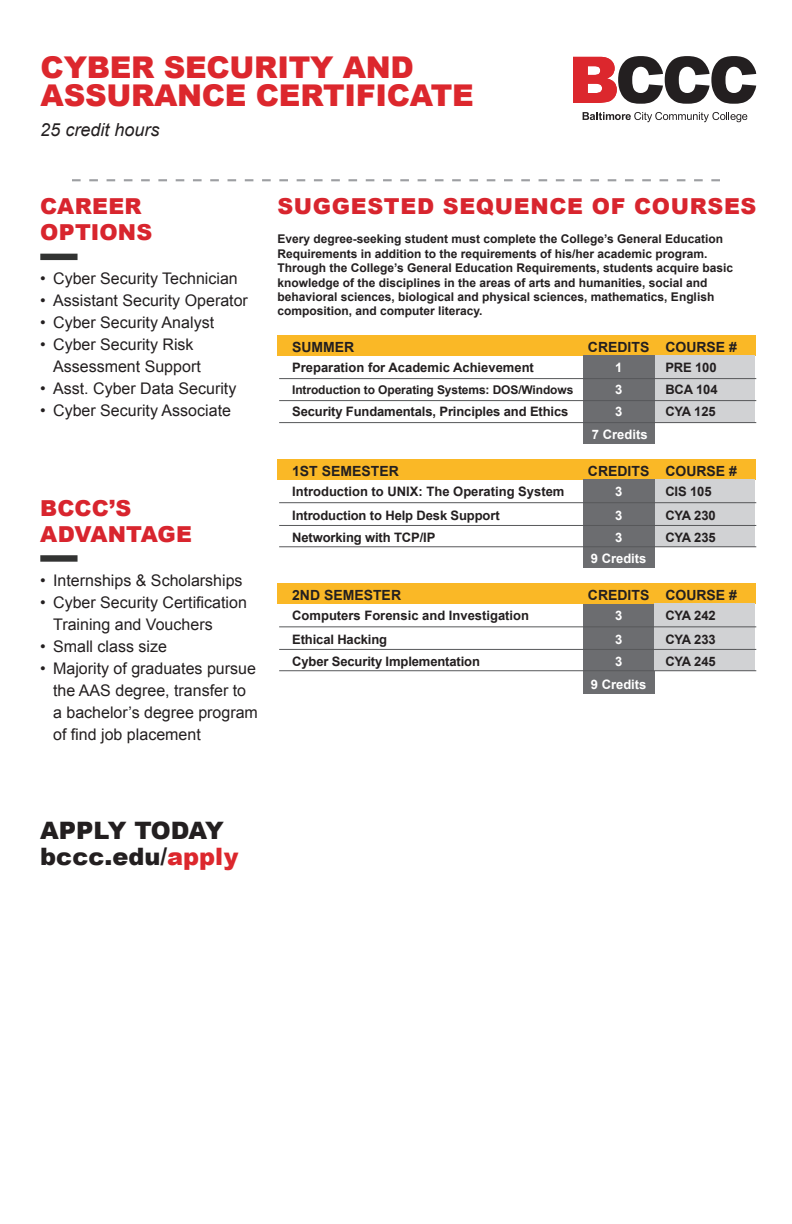
<style>
.page{position:relative;width:792px;height:1224px;background:#fff}
.page>*{position:absolute;margin:0;border:0;box-sizing:border-box;transform-origin:0 0}
.t1{font:900 30px/28px "Arial";letter-spacing:-.01em;color:#dc272d}
.t2{font:900 24px "Arial";color:#231f20}
.t3{font:900 22px "Arial";letter-spacing:.025em;color:#d8252e}
.t4{font:900 22px "Arial";letter-spacing:-.01em;color:#d8252e}
.text{font:italic 18px "Arial";color:#231f20}
.t5{font:16px/22px "Arial";color:#231f20}
.Small_heading_white{font:700 14px "Arial";color:#231f20}
.t6{font:700 13px "Arial";letter-spacing:-.01em;color:#231f20}
.Main_text_black{font:700 13px "Arial";color:#fff}
.t7{font:700 12px/14.4px "Arial";color:#231f20}
.s1{color:#dc272d}
</style>
<div class="page">
<svg style="left:72px;top:179px;width:648px;height:2px"></svg>
<div style="left:40px;top:254px;width:38px;height:6px;background:#323332"></div>
<div style="left:40px;top:555px;width:38px;height:7px;background:#323332"></div>
<svg style="left:583px;top:112px;width:164px;height:10px"></svg>
<svg style="left:573px;top:56px;width:183px;height:48px"></svg>
<div style="left:583px;top:604px;width:72px;height:90px;background:#6c6d70"></div>
<div style="left:277px;top:583px;width:479px;height:21px;background:#fab826"></div>
<div style="left:655px;top:604px;width:100px;height:67px;background:#d1d2d4"></div>
<hr style="left:279px;top:626px;width:477px;height:1px;background:#57585a">
<hr style="left:279px;top:649px;width:477px;height:1px;background:#57585a">
<hr style="left:279px;top:670px;width:477px;height:1px;background:#57585a">
<div style="left:277px;top:459px;width:479px;height:20px;background:#fab826"></div>
<div style="left:655px;top:479px;width:100px;height:68px;background:#d1d2d4"></div>
<div style="left:583px;top:479px;width:72px;height:89px;background:#6c6d70"></div>
<hr style="left:279px;top:502px;width:477px;height:1px;background:#57585a">
<hr style="left:279px;top:525px;width:477px;height:1px;background:#57585a">
<hr style="left:279px;top:546px;width:477px;height:1px;background:#57585a">
<div style="left:277px;top:335px;width:479px;height:20px;background:#fab826"></div>
<div style="left:655px;top:355px;width:100px;height:68px;background:#d1d2d4"></div>
<div style="left:583px;top:355px;width:72px;height:89px;background:#6c6d70"></div>
<hr style="left:279px;top:378px;width:477px;height:1px;background:#57585a">
<hr style="left:279px;top:400px;width:477px;height:1px;background:#57585a">
<hr style="left:279px;top:422px;width:477px;height:1px;background:#57585a">
<p class="t1" style="left:41px;top:53px;width:435px">CYBER SECURITY AND<br>ASSURANCE CERTIFICATE</p>
<p class="text" style="left:40px;top:118px;width:121px">25 credit hours</p>
<p class="t3" style="left:40px;top:190px;width:103px">CAREER</p>
<p class="t3" style="left:40px;top:216px;width:114px">OPTIONS</p>
<p class="t5" style="left:40px;top:268px;width:199px">• Cyber Security Technician</p>
<p class="t5" style="left:40px;top:290px;width:209px">• Assistant Security Operator</p>
<p class="t5" style="left:40px;top:312px;width:175px">• Cyber Security Analyst</p>
<p class="t5" style="left:53px;top:334px;width:149px;text-indent:-13px">• Cyber Security Risk<br>Assessment Support</p>
<p class="t5" style="left:40px;top:378px;width:198px">• Asst. Cyber Data Security</p>
<p class="t5" style="left:40px;top:400px;width:192px">• Cyber Security Associate</p>
<p class="t3" style="left:40px;top:492px;width:93px">BCCC’S</p>
<p class="t4" style="left:40px;top:518px;width:153px">ADVANTAGE</p>
<p class="t5" style="left:40px;top:570px;width:204px">• Internships &amp; Scholarships</p>
<p class="t5" style="left:53px;top:592px;width:195px;text-indent:-13px">• Cyber Security Certification<br>Training and Vouchers</p>
<p class="t5" style="left:40px;top:636px;width:128px">• Small class size</p>
<p class="t5" style="left:53px;top:658px;width:206px;text-indent:-13px">• Majority of graduates pursue the AAS degree, transfer to a bachelor’s degree program of find job placement</p>
<p class="t3" style="left:277px;top:190px;width:481px">SUGGESTED SEQUENCE OF COURSES</p>
<p class="t7" style="left:277px;top:232px;width:457px">Every degree-seeking student must complete the College’s General Education Requirements in addition to the requirements of his/her academic program.<br>Through the College’s General Education Requirements, students acquire basic knowledge of the disciplines in the areas of arts and humanities, social and behavioral sciences, biological and physical sciences, mathematics, English composition, and computer literacy.</p>
<p class="Small_heading_white" style="left:292px;top:338px;width:64px">SUMMER</p>
<p class="t6" style="left:292px;top:359px;width:243px">Preparation for Academic Achievement</p>
<p class="Small_heading_white" style="left:588px;top:338px;width:63px">CREDITS</p>
<p class="Main_text_black" style="left:615px;top:359px;width:9px">1</p>
<p class="Small_heading_white" style="left:665px;top:338px;width:73px">COURSE #</p>
<p class="t6" style="left:665px;top:359px;width:53px">PRE 100</p>
<p class="t7" style="left:292px;top:383px;width:283px">Introduction to Operating Systems: DOS/Windows</p>
<p class="Main_text_black" style="left:615px;top:381px;width:9px">3</p>
<p class="t6" style="left:665px;top:381px;width:54px">BCA 104</p>
<p class="t6" style="left:292px;top:403px;width:278px">Security Fundamentals, Principles and Ethics</p>
<p class="Main_text_black" style="left:615px;top:403px;width:9px">3</p>
<p class="t6" style="left:665px;top:403px;width:52px">CYA 125</p>
<p class="Main_text_black" style="left:592px;top:425px;width:57px">7 Credits</p>
<p class="Small_heading_white" style="left:292px;top:462px;width:108px">1ST SEMESTER</p>
<p class="t6" style="left:292px;top:483px;width:274px">Introduction to UNIX: The Operating System</p>
<p class="t6" style="left:292px;top:507px;width:209px">Introduction to Help Desk Support</p>
<p class="t6" style="left:292px;top:529px;width:145px">Networking with TCP/IP</p>
<p class="Small_heading_white" style="left:292px;top:586px;width:110px">2ND SEMESTER</p>
<p class="t6" style="left:292px;top:607px;width:238px">Computers Forensic and Investigation</p>
<p class="t6" style="left:292px;top:631px;width:96px">Ethical Hacking</p>
<p class="t6" style="left:292px;top:653px;width:189px">Cyber Security Implementation</p>
<p class="Small_heading_white" style="left:588px;top:462px;width:63px">CREDITS</p>
<p class="Main_text_black" style="left:615px;top:483px;width:9px">3</p>
<p class="Main_text_black" style="left:615px;top:507px;width:9px">3</p>
<p class="Main_text_black" style="left:615px;top:529px;width:9px">3</p>
<p class="Main_text_black" style="left:591px;top:550px;width:57px">9 Credits</p>
<p class="Small_heading_white" style="left:588px;top:586px;width:63px">CREDITS</p>
<p class="Main_text_black" style="left:615px;top:607px;width:9px">3</p>
<p class="Main_text_black" style="left:615px;top:631px;width:9px">3</p>
<p class="Main_text_black" style="left:615px;top:653px;width:9px">3</p>
<p class="Main_text_black" style="left:591px;top:676px;width:57px">9 Credits</p>
<p class="Small_heading_white" style="left:665px;top:462px;width:73px">COURSE #</p>
<p class="t6" style="left:665px;top:483px;width:48px">CIS 105</p>
<p class="t6" style="left:665px;top:507px;width:52px">CYA 230</p>
<p class="t6" style="left:665px;top:529px;width:52px">CYA 235</p>
<p class="Small_heading_white" style="left:665px;top:586px;width:73px">COURSE #</p>
<p class="t6" style="left:665px;top:607px;width:52px">CYA 242</p>
<p class="t6" style="left:665px;top:631px;width:52px">CYA 233</p>
<p class="t6" style="left:665px;top:653px;width:52px">CYA 245</p>
<p class="t2" style="left:40px;top:813px;width:185px">APPLY TODAY</p>
<p class="t2" style="left:40px;top:839px;width:200px">bccc.edu/<span class="s1">apply</span></p>
</div>
